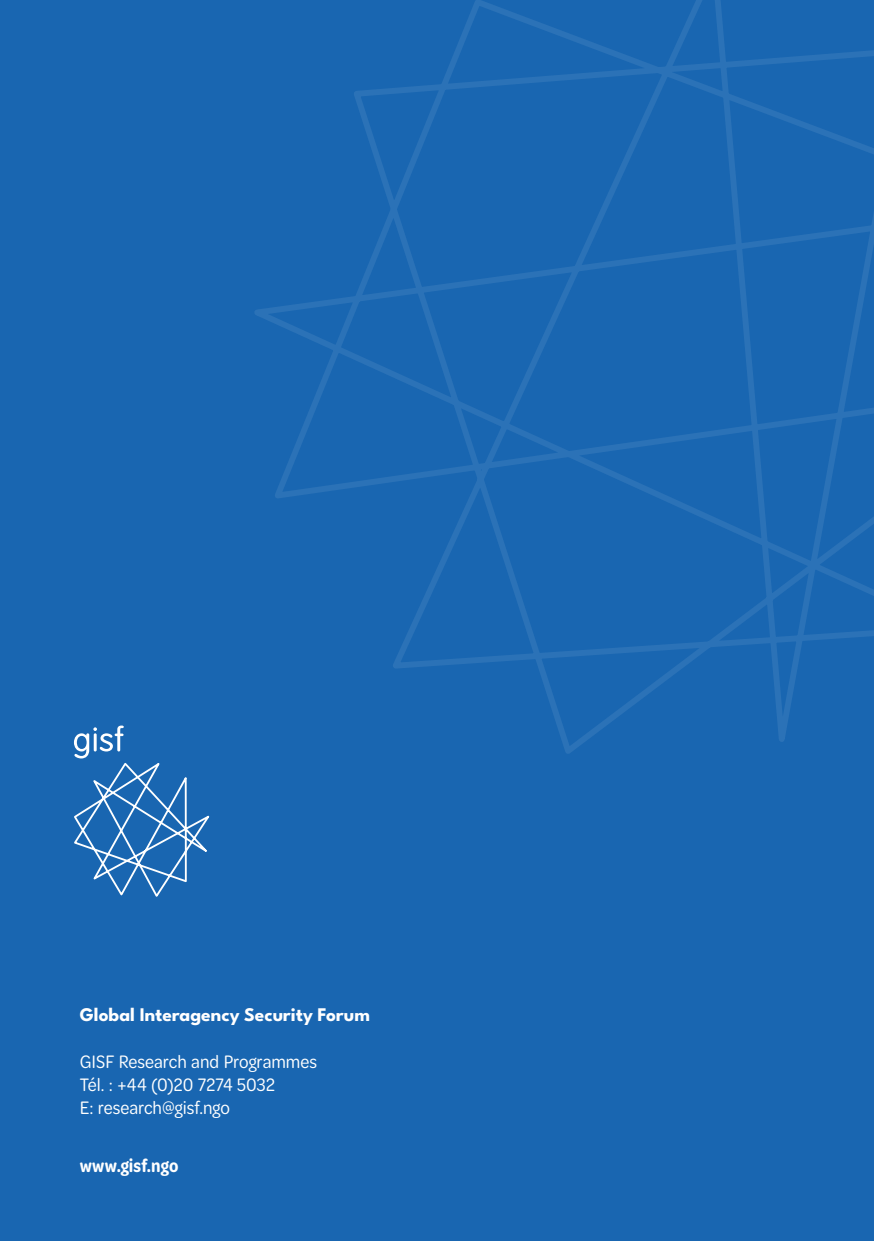
<style>
.page{position:relative;width:874px;height:1241px;background:#fff}
.page>*{position:absolute;margin:0;border:0;box-sizing:border-box;transform-origin:0 0}
.t1{font:19.25px/23.3px "Omnes Cond";color:#fff}
.t2{font:700 19.25px "League Spartan";color:#fff}
.t3{font:600 19.25px "Omnes Cond";letter-spacing:.005em;color:#fff}
</style>
<div class="page">
<div style="left:0;top:0;width:873px;height:1240px;background:#1966b1"></div>
<svg style="left:255px;top:0;width:618px;height:754px"></svg>
<svg style="left:74px;top:725px;width:136px;height:172px"></svg>
<p class="t2" style="left:80px;top:999px;width:292px">Global Interagency Security Forum</p>
<p class="t1" style="left:80px;top:1048px;width:239px">GISF Research and Programmes<br>Tél. : +44 (0)20 7274 5032<br>E: research@gisf.ngo</p>
<p class="t3" style="left:80px;top:1152px;width:100px">www.gisf.ngo</p>
</div>
